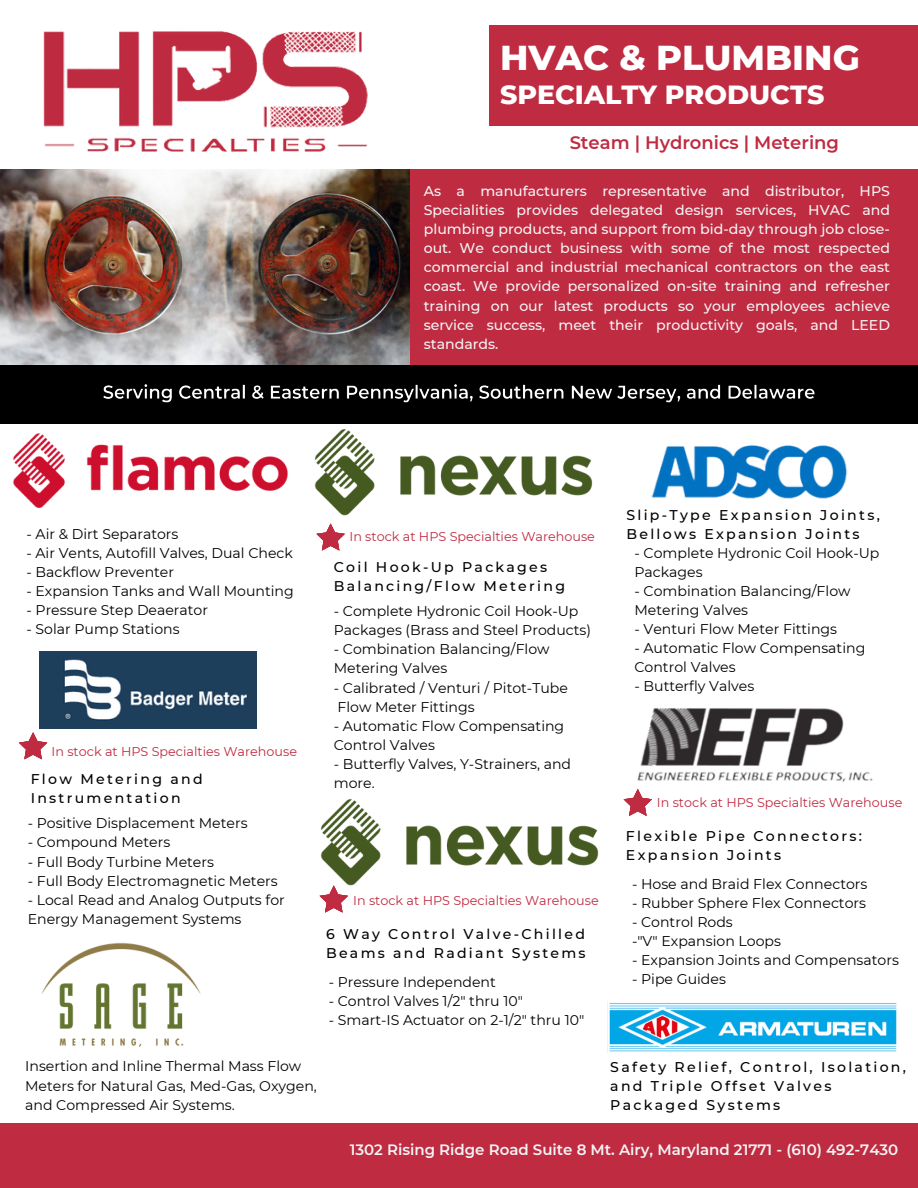
<style>
.page{position:relative;width:918px;height:1188px;background:#fff}
.page>*{position:absolute;margin:0;border:0;box-sizing:border-box;transform-origin:0 0}
.t1{font:800 35.25px "Montserrat";color:#fff}
.t2{font:800 26.85px "Montserrat";color:#fff}
.t3{font:600 18px "Montserrat";color:#bf2b41}
.t4{font:600 15px "Montserrat";color:#f4f4f4}
.t5{font:14.1px/19.2px "Montserrat";color:#000}
.t6{font:500 14.1px/19px "Montserrat";color:#f4f4f4;text-align:justify}
.t7{font:500 14.1px/19px "Montserrat";letter-spacing:.16em;color:#000}
.t8{font:12.75px "Montserrat";color:#bf2b41}
</style>
<div class="page">
<div style="left:409px;top:170px;width:509px;height:197px;background:#bf2b41"></div>
<div style="left:489px;top:25px;width:429px;height:100px;background:#bf2b41"></div>
<img style="left:43px;top:31px;width:325px;height:121px">
<img style="left:40px;top:652px;width:217px;height:76px">
<img style="left:651px;top:445px;width:197px;height:54px">
<div style="left:0;top:1123px;width:918px;height:65px;background:#bf2b41"></div>
<img style="left:637px;top:708px;width:236px;height:74px">
<svg style="left:19px;top:732px;width:28px;height:27px"></svg>
<img style="left:0;top:170px;width:410px;height:195px">
<svg style="left:320px;top:886px;width:28px;height:27px"></svg>
<svg style="left:624px;top:789px;width:28px;height:27px"></svg>
<svg style="left:316px;top:524px;width:29px;height:27px"></svg>
<div style="left:0;top:365px;width:918px;height:58px;background:#000"></div>
<img style="left:314px;top:429px;width:279px;height:87px">
<img style="left:320px;top:799px;width:279px;height:87px">
<img style="left:13px;top:433px;width:275px;height:75px">
<img style="left:103px;top:384px;width:712px;height:19px">
<img style="left:41px;top:942px;width:160px;height:105px">
<img style="left:607px;top:1002px;width:290px;height:50px">
<h3 class="t1" style="left:500px;top:36px;width:361px">HVAC &amp; PLUMBING</h3>
<h3 class="t2" style="left:500px;top:78px;width:326px">SPECIALTY PRODUCTS</h3>
<p class="t3" style="left:570px;top:132px;width:271px">Steam | Hydronics | Metering</p>
<p class="t6" style="left:424px;top:182px;width:468px">As a manufacturers representative and distributor, HPS Specialities provides delegated design services, HVAC and plumbing products, and support from bid-day through job close&shy;out. We conduct business with some of the most respected commercial and industrial mechanical contractors on the east coast. We provide personalized on-site training and refresher training on our latest products so your employees achieve service success, meet their productivity goals, and LEED standards.</p>
<h3 class="t5" style="left:26px;top:524px;width:153px">- Air &amp; Dirt Separators</h3>
<h3 class="t5" style="left:26px;top:543px;width:268px">- Air Vents, Autofill Valves, Dual Check</h3>
<h3 class="t5" style="left:26px;top:562px;width:149px">- Backflow Preventer</h3>
<h3 class="t5" style="left:26px;top:582px;width:269px">- Expansion Tanks and Wall Mounting</h3>
<h3 class="t5" style="left:26px;top:601px;width:183px">- Pressure Step Deaerator</h3>
<h3 class="t5" style="left:26px;top:620px;width:155px">- Solar Pump Stations</h3>
<p class="t8" style="left:52px;top:744px;width:247px">In stock at HPS Specialties Warehouse</p>
<h1 class="t7" style="left:31px;top:770px;width:173px">Flow Metering and<br>Instrumentation</h1>
<p class="t5" style="left:28px;top:814px;width:221px">- Positive Displacement Meters</p>
<p class="t5" style="left:28px;top:833px;width:144px">- Compound Meters</p>
<p class="t5" style="left:28px;top:852px;width:188px">- Full Body Turbine Meters</p>
<p class="t5" style="left:28px;top:871px;width:252px">- Full Body Electromagnetic Meters</p>
<p class="t5" style="left:28px;top:890px;width:259px">- Local Read and Analog Outputs for<br>Energy Management Systems</p>
<p class="t8" style="left:349px;top:529px;width:247px">In stock at HPS Specialties Warehouse</p>
<h3 class="t7" style="left:334px;top:557px;width:233px">Coil Hook-Up Packages<br>Balancing/Flow Metering</h3>
<p class="t5" style="left:334px;top:601px;width:259px">- Complete Hydronic Coil Hook-Up<br>Packages (Brass and Steel Products)</p>
<p class="t5" style="left:334px;top:640px;width:217px">- Combination Balancing/Flow<br>Metering Valves</p>
<p class="t5" style="left:334px;top:678px;width:236px">- Calibrated / Venturi / Pitot-Tube<br>Flow Meter Fittings</p>
<p class="t5" style="left:334px;top:716px;width:232px">- Automatic Flow Compensating<br>Control Valves</p>
<p class="t5" style="left:334px;top:754px;width:239px">- Butterfly Valves, Y-Strainers, and more.</p>
<h4 class="t8" style="left:353px;top:893px;width:247px">In stock at HPS Specialties Warehouse</h4>
<h4 class="t7" style="left:326px;top:924px;width:261px">6 Way Control Valve-Chilled<br>Beams and Radiant Systems</h4>
<p class="t5" style="left:329px;top:972px;width:169px">- Pressure Independent</p>
<p class="t5" style="left:329px;top:991px;width:196px">- Control Valves 1/2" thru 10"</p>
<p class="t5" style="left:329px;top:1010px;width:257px">- Smart-IS Actuator on 2-1/2" thru 10"</p>
<p class="t7" style="left:626px;top:505px;width:255px">Slip-Type Expansion Joints,<br>Bellows Expansion Joints</p>
<h2 class="t5" style="left:634px;top:543px;width:247px">- Complete Hydronic Coil Hook-Up<br>Packages</h2>
<h2 class="t5" style="left:634px;top:582px;width:218px">- Combination Balancing/Flow<br>Metering Valves</h2>
<h2 class="t5" style="left:634px;top:620px;width:204px">- Venturi Flow Meter Fittings</h2>
<h2 class="t5" style="left:634px;top:639px;width:232px">- Automatic Flow Compensating<br>Control Valves</h2>
<h2 class="t5" style="left:634px;top:677px;width:121px">- Butterfly Valves</h2>
<p class="t8" style="left:657px;top:794px;width:247px">In stock at HPS Specialties Warehouse</p>
<p class="t7" style="left:626px;top:826px;width:238px">Flexible Pipe Connectors:<br>Expansion Joints</p>
<h4 class="t5" style="left:632px;top:874px;width:237px">- Hose and Braid Flex Connectors</h4>
<h4 class="t5" style="left:632px;top:893px;width:236px">- Rubber Sphere Flex Connectors</h4>
<h4 class="t5" style="left:632px;top:912px;width:151px">- Control Rods<br>-"V" Expansion Loops</h4>
<h4 class="t5" style="left:632px;top:950px;width:268px">- Expansion Joints and Compensators</h4>
<h4 class="t5" style="left:632px;top:969px;width:95px">- Pipe Guides</h4>
<p class="t5" style="left:25px;top:1057px;width:293px">Insertion and Inline Thermal Mass Flow<br>Meters for Natural Gas, Med-Gas, Oxygen,</p>
<p class="t5" style="left:25px;top:1095px;width:211px">and Compressed Air Systems.</p>
<h3 class="t7" style="left:610px;top:1057px;width:297px">Safety Relief, Control, Isolation, and Triple Offset Valves<br>Packaged Systems</h3>
<p class="t4" style="left:350px;top:1141px;width:550px">1302 Rising Ridge Road Suite 8 Mt. Airy, Maryland 21771 - (610) 492-7430</p>
</div>
